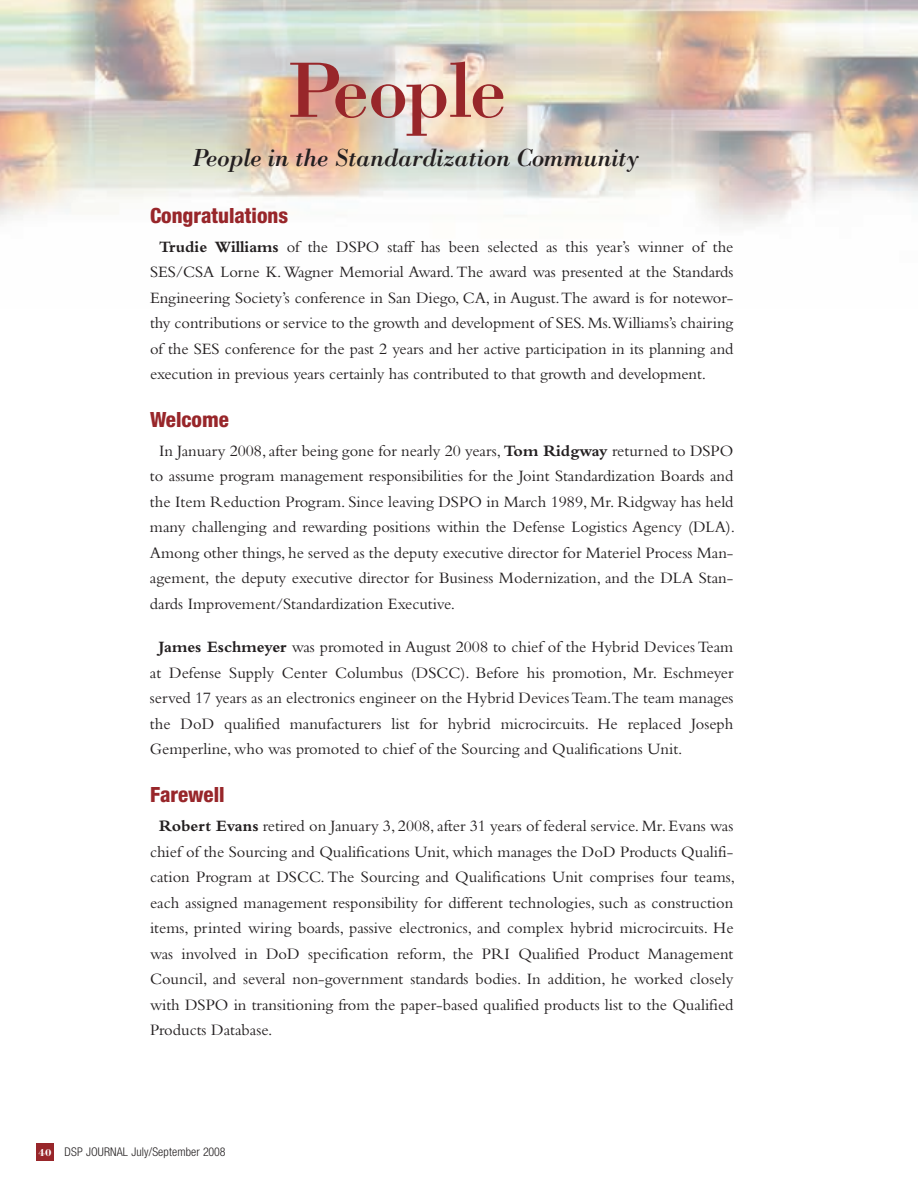
<style>
.page{position:relative;width:918px;height:1188px;background:#fff}
.page>*{position:absolute;margin:0;border:0;box-sizing:border-box;transform-origin:0 0}
.t1{font:81px "Bodoni";letter-spacing:-.02em;color:#98262a}
.t2{font:italic 25.5px "Bodoni";letter-spacing:-.005em;color:#231f20}
.t3{font:800 condensed 21px "Helvetica Neue";color:#98262a}
.t4{font:16.5px/25.5px "Bembo Std";color:#231f20;text-align:justify}
.t5{font:300 condensed 12px "Helvetica Neue";letter-spacing:.015em;color:#231f20}
.s1{font-weight:700}
.s2{font-family:"Bodoni";font-weight:700;font-stretch:normal;font-size:10.5px;color:#fff}
</style>
<div class="page">
<img style="left:0;top:0;width:918px;height:224px">
<div style="left:36px;top:1143px;width:18px;height:18px;background:#98262a"></div>
<h1 class="t1" style="left:287px;top:41px;width:221px">People</h1>
<h2 class="t2" style="left:192px;top:142px;width:448px">People in the Standardization Community</h2>
<p class="t3" style="left:150px;top:208px;width:140px">Congratulations</p>
<p class="t4" style="left:150px;top:236px;width:585px;text-indent:9px"><span class="s1">Trudie Williams</span> of the DSPO staff has been selected as this year’s winner of the SES/CSA Lorne K. Wagner Memorial Award. The award was presented at the Standards Engineering Society’s conference in San Diego, CA, in August.The award is for notewor&shy;thy contributions or service to the growth and development of SES. Ms.Williams’s chairing of the SES conference for the past 2 years and her active participation in its planning and execution in previous years certainly has contributed to that growth and development.</p>
<p class="t3" style="left:150px;top:413px;width:80px">Welcome</p>
<p class="t4" style="left:150px;top:440px;width:587px;text-indent:9px">In January 2008, after being gone for nearly 20 years, <span class="s1">Tom Ridgway</span> returned to DSPO to assume program management responsibilities for the Joint Standardization Boards and the Item Reduction Program. Since leaving DSPO in March 1989, Mr. Ridgway has held many challenging and rewarding positions within the Defense Logistics Agency (DLA).<br>Among other things, he served as the deputy executive director for Materiel Process Man&shy;agement, the deputy executive director for Business Modernization, and the DLA Stan&shy;dards Improvement/Standardization Executive.</p>
<p class="t4" style="left:150px;top:636px;width:585px;text-indent:9px"><span class="s1">James Eschmeyer</span> was promoted in August 2008 to chief of the Hybrid Devices Team at Defense Supply Center Columbus (DSCC). Before his promotion, Mr. Eschmeyer served 17 years as an electronics engineer on the Hybrid DevicesTeam.The team manages the DoD qualified manufacturers list for hybrid microcircuits. He replaced Joseph Gemperline, who was promoted to chief of the Sourcing and Qualifications Unit.</p>
<p class="t3" style="left:150px;top:788px;width:76px">Farewell</p>
<p class="t4" style="left:150px;top:815px;width:587px;text-indent:9px"><span class="s1">Robert Evans</span> retired on January 3, 2008, after 31 years of federal service. Mr. Evans was chief of the Sourcing and Qualifications Unit, which manages the DoD Products Qualifi&shy;cation Program at DSCC. The Sourcing and Qualifications Unit comprises four teams, each assigned management responsibility for different technologies, such as construction items, printed wiring boards, passive electronics, and complex hybrid microcircuits. He was involved in DoD specification reform, the PRI Qualified Product Management Council, and several non-government standards bodies. In addition, he worked closely with DSPO in transitioning from the paper-based qualified products list to the Qualified Products Database.</p>
<p class="t5" style="left:39px;top:1148px;width:188px"><span class="s2">40</span> DSP JOURNAL July/September 2008</p>
</div>
